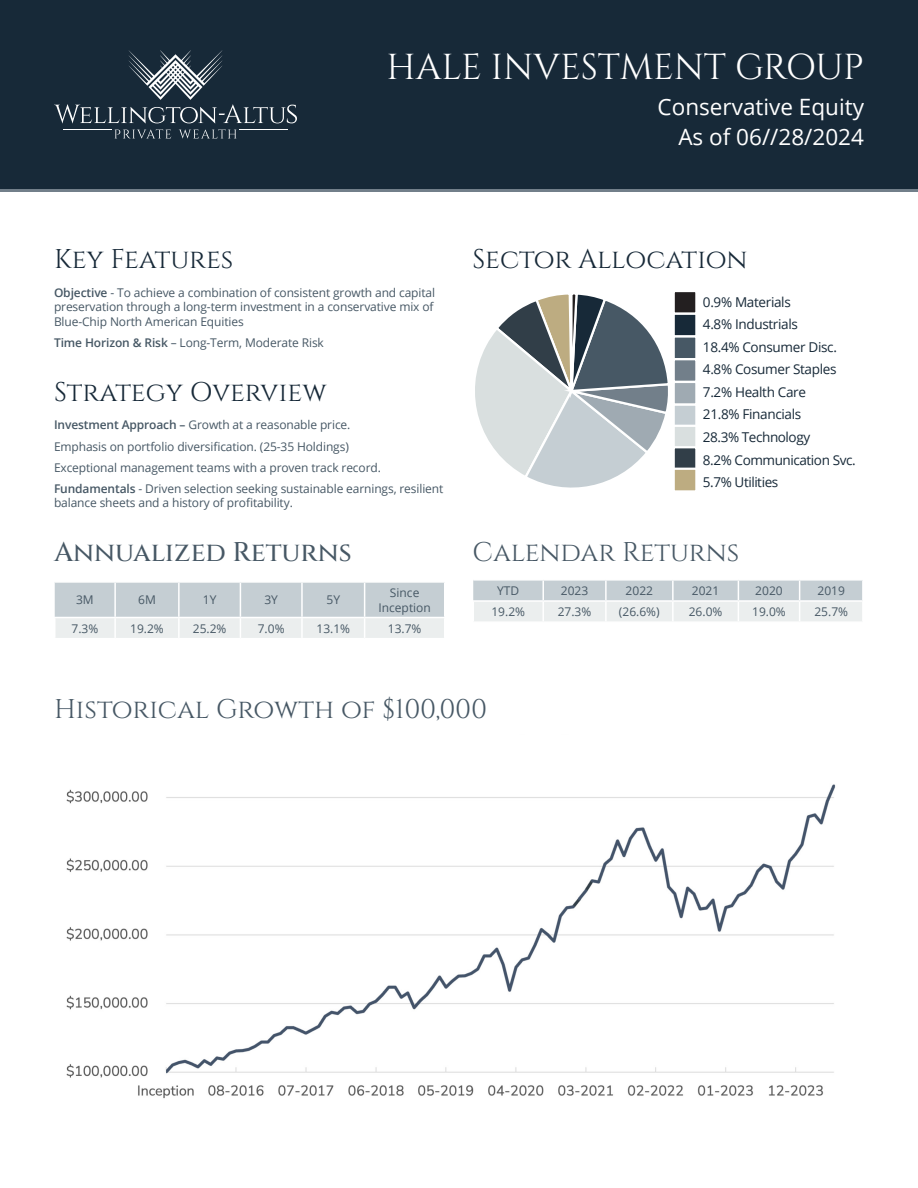
<style>
.page{position:relative;width:918px;height:1188px;background:#fff}
.page>*{position:absolute;margin:0;border:0;box-sizing:border-box;transform-origin:0 0}
.t1{font:36px "Cinzel";color:#fff}
.t2{font:27px "Cinzel";color:#172938}
.t3{font:27px "Cinzel";color:#475865}
.t4{font:500 27px "Cinzel";color:#475865}
.t5{font:22.5px "Open Sans";color:#fff}
.t6{font:13.5px/22.6px "Open Sans";letter-spacing:-.025em;color:#172938}
.t7{font:12px/14.4px "Open Sans";letter-spacing:-.01em;color:#475865}
.s1{font-weight:600}
.s2{font-style:inherit}
</style>
<div class="page">
<svg style="left:55px;top:582px;width:390px;height:56px"></svg>
<hr style="left:444px;top:618px;width:2px;height:20px;background:#fff">
<svg style="left:473px;top:580px;width:390px;height:41px"></svg>
<div style="left:0;top:0;width:918px;height:189px;background:#172938"></div>
<svg style="left:54px;top:50px;width:243px;height:73px"></svg>
<hr style="left:64px;top:130px;width:48px;height:1px;background:#fff">
<hr style="left:239px;top:130px;width:48px;height:1px;background:#fff">
<svg style="left:114px;top:129px;width:57px;height:10px"></svg>
<svg style="left:179px;top:129px;width:58px;height:10px"></svg>
<hr style="left:0;top:189px;width:918px;height:3px;background:#727f8a">
<div style="left:674px;top:291px;width:22px;height:23px;background:#231f20"></div>
<div style="left:673px;top:290px;width:25px;height:25px;border:2px solid #fff"></div>
<div style="left:674px;top:314px;width:22px;height:22px;background:#172938"></div>
<div style="left:673px;top:313px;width:25px;height:25px;border:2px solid #fff"></div>
<div style="left:674px;top:336px;width:22px;height:23px;background:#475865"></div>
<div style="left:673px;top:335px;width:25px;height:25px;border:2px solid #fff"></div>
<div style="left:674px;top:359px;width:22px;height:23px;background:#727f8a"></div>
<div style="left:673px;top:358px;width:25px;height:25px;border:2px solid #fff"></div>
<div style="left:674px;top:382px;width:22px;height:23px;background:#9faab2"></div>
<div style="left:673px;top:381px;width:25px;height:25px;border:2px solid #fff"></div>
<div style="left:674px;top:405px;width:22px;height:22px;background:#c5ced3"></div>
<div style="left:673px;top:404px;width:25px;height:25px;border:2px solid #fff"></div>
<div style="left:674px;top:426px;width:22px;height:23px;background:#d9dfdf"></div>
<div style="left:673px;top:425px;width:25px;height:25px;border:2px solid #fff"></div>
<div style="left:674px;top:447px;width:22px;height:23px;background:#313e48"></div>
<div style="left:673px;top:446px;width:25px;height:25px;border:2px solid #fff"></div>
<div style="left:674px;top:469px;width:22px;height:22px;background:#bdac81"></div>
<div style="left:673px;top:468px;width:25px;height:25px;border:2px solid #fff"></div>
<svg style="left:475px;top:294px;width:193px;height:194px"></svg>
<img style="left:66px;top:784px;width:770px;height:315px">
<p class="t1" style="left:387px;top:44px;width:479px">HALE INVESTMENT GROUP</p>
<p class="t5" style="left:658px;top:91px;width:208px">Conservative Equity</p>
<p class="t5" style="left:678px;top:121px;width:187px">As of 06//28/2024</p>
<p class="t2" style="left:54px;top:242px;width:181px">Key Features</p>
<p class="t7" style="left:54px;top:285px;width:383px"><span class="s1">Objective</span> - To achieve a combination of consistent growth and capital preservation through a long-term investment in a conservative mix of<br>Blue-Chip North American Equities</p>
<p class="t7" style="left:54px;top:335px;width:271px"><span class="s1">Time Horizon &amp; Risk</span> – Long-Term, Moderate Risk</p>
<p class="t2" style="left:54px;top:374px;width:274px">Strategy Overview</p>
<p class="t7" style="left:54px;top:418px;width:298px"><span class="s1">Investment Approach –</span> Growth at a reasonable price.</p>
<p class="t7" style="left:54px;top:439px;width:296px">Emphasis on portfolio diversification. (25-35 Holdings)</p>
<p class="t7" style="left:54px;top:460px;width:328px">Exceptional management teams with a proven track record.</p>
<p class="t7" style="left:54px;top:481px;width:391px"><span class="s1">Fundamentals</span> - Driven selection seeking sustainable earnings, resilient balance sheets and a history of profitability.</p>
<p class="t4" style="left:54px;top:534px;width:299px">Annualized Returns</p>
<p class="t7" style="left:76px;top:592px;width:19px">3M</p>
<p class="t7" style="left:138px;top:592px;width:19px">6M</p>
<p class="t7" style="left:203px;top:592px;width:15px">1Y</p>
<p class="t7" style="left:264px;top:592px;width:15px">3Y</p>
<p class="t7" style="left:327px;top:592px;width:15px">5Y</p>
<p class="t7" style="left:378px;top:585px;width:54px;text-align:center">Since<br>Inception</p>
<p class="t7" style="left:72px;top:621px;width:28px">7.3%</p>
<p class="t7" style="left:130px;top:621px;width:35px">19.2%</p>
<p class="t7" style="left:193px;top:621px;width:35px">25.2%</p>
<p class="t7" style="left:258px;top:621px;width:28px">7.0%</p>
<p class="t7" style="left:316px;top:621px;width:35px">13.1%</p>
<p class="t7" style="left:388px;top:621px;width:35px">13.7%</p>
<p class="t2" style="left:472px;top:242px;width:276px">Sector Allocation</p>
<p class="t6" style="left:703px;top:290px;width:154px">0.9% Materials<br>4.8% Industrials<br>18.4% Consumer Disc.<br>4.8% Cosumer Staples<br>7.2% Health Care<br>21.8% Financials<br><span class="s2">28.3% Technology<br>8.2% Communication Svc.<br>5.7% Utilities</span></p>
<p class="t3" style="left:472px;top:535px;width:268px">Calendar Returns</p>
<p class="t7" style="left:497px;top:583px;width:24px">YTD</p>
<p class="t7" style="left:561px;top:583px;width:29px">2023</p>
<p class="t7" style="left:626px;top:583px;width:29px">2022</p>
<p class="t7" style="left:692px;top:583px;width:29px">2021</p>
<p class="t7" style="left:755px;top:583px;width:29px">2020</p>
<p class="t7" style="left:818px;top:583px;width:29px">2019</p>
<p class="t7" style="left:491px;top:604px;width:35px">19.2%</p>
<p class="t7" style="left:558px;top:604px;width:35px">27.3%</p>
<p class="t7" style="left:619px;top:604px;width:42px">(26.6%)</p>
<p class="t7" style="left:689px;top:604px;width:35px">26.0%</p>
<p class="t7" style="left:752px;top:604px;width:35px">19.0%</p>
<p class="t7" style="left:814px;top:604px;width:35px">25.7%</p>
<p class="t3" style="left:54px;top:691px;width:435px">Historical Growth of $100,000</p>
</div>
